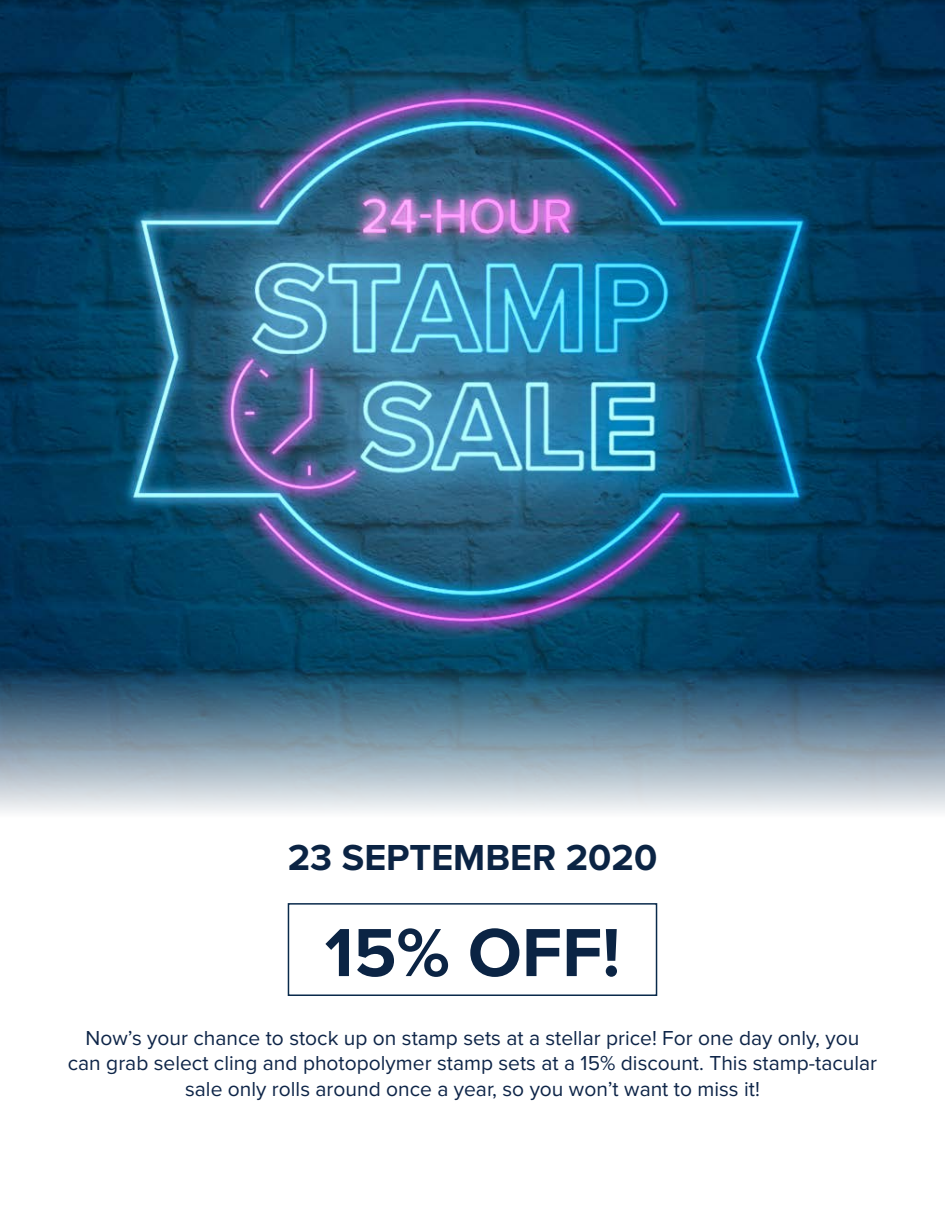
<style>
.page{position:relative;width:945px;height:1215px;background:#fff}
.page>*{position:absolute;margin:0;border:0;box-sizing:border-box;transform-origin:0 0}
.t1{font:700 70.5px "Proxima Nova";color:#0b2444}
.t2{font:700 37.5px "Proxima Nova";color:#0b2444}
.t3{font:21px/25.2px "Proxima Nova";color:#0e2548;text-align:center}
</style>
<div class="page">
<img style="left:0;top:0;width:945px;height:663px">
<svg style="left:0;top:663px;width:945px;height:149px;background:#7893a5"></svg>
<div style="left:288px;top:903px;width:369px;height:93px;background:#fff;border:2px solid #092a4b"></div>
<p class="t2" style="left:288px;top:830px;width:371px">23 SEPTEMBER 2020</p>
<p class="t1" style="left:325px;top:900px;width:297px">15% OFF!</p>
<p class="t3" style="left:68px;top:1025px;width:811px">Now’s your chance to stock up on stamp sets at a stellar price! For one day only, you can grab select cling and photopolymer stamp sets at a 15% discount. This stamp-tacular sale only rolls around once a year, so you won’t want to miss it!</p>
</div>
